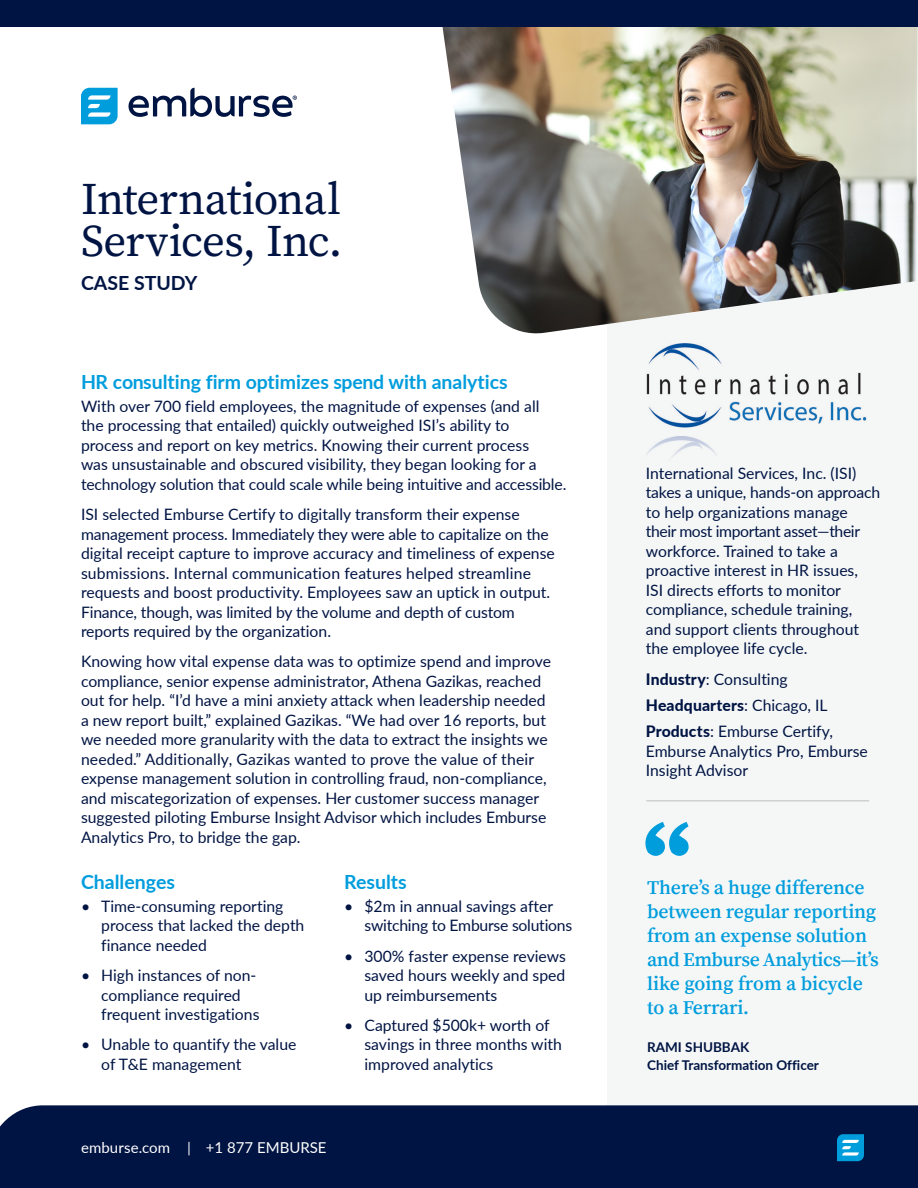
<style>
.page{position:relative;width:918px;height:1188px;background:#fff}
.page>*{position:absolute;margin:0;border:0;box-sizing:border-box;transform-origin:0 0}
.Title_or_Section_cop{font:45px/42px "Source Serif Pro";letter-spacing:-.02em;color:#001443}
.serif_quote{font:600 19.5px/24px "Source Serif Pro";letter-spacing:-.01em;color:#009ddd}
.t1{font:700 19.5px "Lato";color:#009ddd}
.Title_or_Section_cop-2{font:700 19.5px "Lato";color:#001443}
.body_copy{font:15.75px/19.5px "Lato";color:#001443}
.body_copy-2{font:800 15.75px "Lato";letter-spacing:.005em;color:#001443}
.t2{font:15px "Lato";color:#fff}
.serif_quote-2{font:700 13.5px/18px "Lato";color:#001443}
.s1{font-family:"Minion Pro";font-size:13.5px}
.s2{font-weight:800}
.s3{font-weight:400}
</style>
<div class="page">
<div style="left:608px;top:179px;width:310px;height:934px;background:#f5f7f7"></div>
<svg style="left:81px;top:88px;width:37px;height:36px"></svg>
<svg style="left:129px;top:88px;width:168px;height:29px"></svg>
<img style="left:442px;top:27px;width:476px;height:307px">
<img style="left:646px;top:343px;width:221px;height:115px">
<div style="left:0;top:1105px;width:918px;height:83px;background:#001443"></div>
<svg style="left:837px;top:1134px;width:27px;height:27px"></svg>
<div style="left:0;top:0;width:918px;height:27px;background:#001443"></div>
<svg style="left:645px;top:822px;width:44px;height:34px"></svg>
<hr style="left:646px;top:800px;width:223px;height:2px;background:#cfd2d2">
<p class="Title_or_Section_cop" style="left:81px;top:178px;width:263px">International<br>Services, Inc.</p>
<p class="Title_or_Section_cop-2" style="left:81px;top:269px;width:118px">CASE STUDY</p>
<p class="t1" style="left:81px;top:368px;width:428px">HR consulting firm optimizes spend with analytics</p>
<p class="body_copy" style="left:81px;top:396px;width:487px">With over 700 field employees, the magnitude of expenses (and all<br>the processing that entailed) quickly outweighed ISI’s ability to<br>process and report on key metrics. Knowing their current process<br>was unsustainable and obscured visibility, they began looking for a technology solution that could scale while being intuitive and accessible.</p>
<p class="body_copy" style="left:81px;top:504px;width:475px">ISI selected Emburse Certify to digitally transform their expense management process. Immediately they were able to capitalize on the digital receipt capture to improve accuracy and timeliness of expense submissions. Internal communication features helped streamline requests and boost productivity. Employees saw an uptick in output.<br>Finance, though, was limited by the volume and depth of custom reports required by the organization.</p>
<p class="body_copy" style="left:81px;top:651px;width:472px">Knowing how vital expense data was to optimize spend and improve compliance, senior expense administrator, Athena Gazikas, reached out for help. “I’d have a mini anxiety attack when leadership needed a new report built,” explained Gazikas. “We had over 16 reports, but we needed more granularity with the data to extract the insights we needed.” Additionally, Gazikas wanted to prove the value of their expense management solution in controlling fraud, non-compliance, and miscategorization of expenses. Her customer success manager suggested piloting Emburse Insight Advisor which includes Emburse Analytics Pro, to bridge the gap.</p>
<p class="t1" style="left:344px;top:868px;width:64px">Results</p>
<p class="body_copy" style="left:364px;top:896px;width:209px;text-indent:-20px">• $2m in annual savings after switching to Emburse solutions</p>
<p class="body_copy" style="left:364px;top:945px;width:203px;text-align:justify;text-indent:-20px">• 300% faster expense reviews saved hours weekly and sped up reimbursements</p>
<p class="body_copy" style="left:364px;top:1015px;width:199px;text-indent:-20px">• Captured $500k+ worth of savings in three months with improved analytics</p>
<p class="t1" style="left:81px;top:868px;width:95px">Challenges</p>
<p class="body_copy" style="left:101px;top:896px;width:205px;text-indent:-20px">• Time-consuming reporting process that lacked the depth finance needed</p>
<p class="body_copy" style="left:101px;top:965px;width:160px;text-indent:-20px">• High instances of non&shy;compliance required frequent investigations</p>
<p class="body_copy" style="left:101px;top:1034px;width:197px;text-indent:-20px">• Unable to quantify the value of T&amp;E management</p>
<p class="t2" style="left:81px;top:1137px;width:247px">emburse.com <span class="s1">|</span> +1 877 EMBURSE</p>
<p class="body_copy" style="left:646px;top:463px;width:236px">International Services, Inc. (ISI) takes a unique, hands-on approach to help organizations manage their most important asset—their workforce. Trained to take a proactive interest in HR issues,<br>ISI directs efforts to monitor compliance, schedule training, and support clients throughout the employee life cycle.</p>
<p class="body_copy" style="left:646px;top:669px;width:143px"><span class="s2">Industry</span>: Consulting</p>
<p class="body_copy-2" style="left:646px;top:694px;width:183px">Headquarters<span class="s3">: Chicago, IL</span></p>
<p class="body_copy" style="left:646px;top:721px;width:224px"><span class="s2">Products</span>: Emburse Certify,<br>Emburse Analytics Pro, Emburse<br>Insight Advisor</p>
<p class="serif_quote" style="left:647px;top:876px;width:233px">There’s a huge difference between regular reporting from an expense solution and Emburse Analytics—it’s like going from a bicycle to a Ferrari.</p>
<p class="serif_quote-2" style="left:647px;top:1037px;width:173px">RAMI SHUBBAK<br>Chief Transformation Officer</p>
</div>
